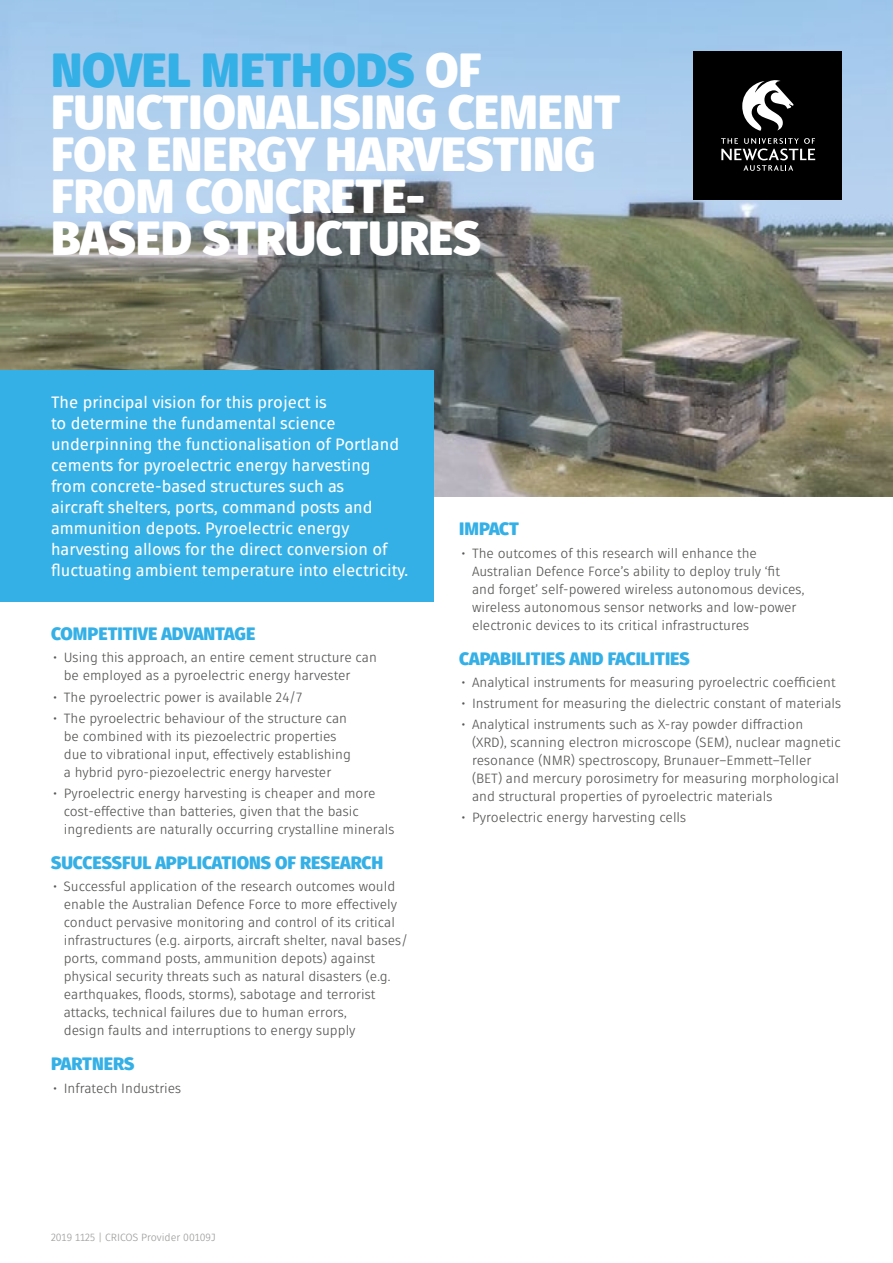
<style>
.page{position:relative;width:893px;height:1263px;background:#fff}
.page>*{position:absolute;margin:0;border:0;box-sizing:border-box;transform-origin:0 0}
.t1{font:900 48px/42px "Fuse V.2 Display";color:#fff}
.t2{font:900 18px "Fuse V.2 Display";color:#35b0e6}
.t3{font:16.5px/21px "Fuse V.2 Display";color:#fff}
.t4{font:13.5px/18px "Fuse V.2 Display";color:#575756}
.t5{font:10.5px "Fuse V.2 Display";color:#9d9d9c}
.s1{color:#35b0e6}
</style>
<div class="page">
<img style="left:0;top:0;width:893px;height:496px">
<div style="left:0;top:370px;width:434px;height:231px;background:#35b0e6"></div>
<div style="left:693px;top:51px;width:149px;height:149px;background:#000"></div>
<svg style="left:721px;top:138px;width:94px;height:33px"></svg>
<svg style="left:742px;top:80px;width:51px;height:51px"></svg>
<h1 class="t1" style="left:51px;top:49px;width:571px"><span class="s1">NOVEL METHODS</span> OF<br>FUNCTIONALISING CEMENT<br>FOR ENERGY HARVESTING<br>FROM CONCRETE-<br>BASED STRUCTURES</h1>
<p class="t3" style="left:51px;top:392px;width:359px">The principal vision for this project is<br>to determine the fundamental science underpinning the functionalisation of Portland cements for pyroelectric energy harvesting from concrete-based structures such as<br>aircraft shelters, ports, command posts and ammunition depots. Pyroelectric energy harvesting allows for the direct conversion of fluctuating ambient temperature into electricity.</p>
<h2 class="t2" style="left:51px;top:622px;width:206px">COMPETITIVE ADVANTAGE</h2>
<p class="t4" style="left:64px;top:649px;width:315px;text-indent:-11px">• Using this approach, an entire cement structure can be employed as a pyroelectric energy harvester</p>
<p class="t4" style="left:53px;top:688px;width:251px">• The pyroelectric power is available 24/7</p>
<p class="t4" style="left:64px;top:709px;width:289px;text-indent:-11px">• The pyroelectric behaviour of the structure can be combined with its piezoelectric properties due to vibrational input, effectively establishing a hybrid pyro-piezoelectric energy harvester</p>
<p class="t4" style="left:64px;top:784px;width:332px;text-indent:-11px">• Pyroelectric energy harvesting is cheaper and more cost-effective than batteries, given that the basic ingredients are naturally occurring crystalline minerals</p>
<h2 class="t2" style="left:51px;top:850px;width:334px">SUCCESSFUL APPLICATIONS OF RESEARCH</h2>
<p class="t4" style="left:64px;top:878px;width:346px;text-indent:-11px">• Successful application of the research outcomes would enable the Australian Defence Force to more effectively conduct pervasive monitoring and control of its critical infrastructures (e.g. airports, aircraft shelter, naval bases/ ports, command posts, ammunition depots) against physical security threats such as natural disasters (e.g. earthquakes, floods, storms), sabotage and terrorist attacks, technical failures due to human errors,<br>design faults and interruptions to energy supply</p>
<h2 class="t2" style="left:51px;top:1052px;width:85px">PARTNERS</h2>
<p class="t4" style="left:53px;top:1079px;width:130px">• Infratech Industries</p>
<h2 class="t2" style="left:459px;top:517px;width:61px">IMPACT</h2>
<p class="t4" style="left:472px;top:544px;width:334px;text-indent:-11px">• The outcomes of this research will enhance the Australian Defence Force’s ability to deploy truly ‘fit and forget’ self-powered wireless autonomous devices, wireless autonomous sensor networks and low-power electronic devices to its critical infrastructures</p>
<h2 class="t2" style="left:459px;top:646px;width:232px">CAPABILITIES AND FACILITIES</h2>
<p class="t4" style="left:461px;top:673px;width:376px">• Analytical instruments for measuring pyroelectric coefficient</p>
<p class="t4" style="left:461px;top:694px;width:381px">• Instrument for measuring the dielectric constant of materials</p>
<p class="t4" style="left:472px;top:716px;width:370px;text-indent:-11px">• Analytical instruments such as X-ray powder diffraction (XRD), scanning electron microscope (SEM), nuclear magnetic resonance (NMR) spectroscopy, Brunauer–Emmett–Teller (BET) and mercury porosimetry for measuring morphological and structural properties of pyroelectric materials</p>
<p class="t4" style="left:461px;top:809px;width:226px">• Pyroelectric energy harvesting cells</p>
<p class="t5" style="left:51px;top:1231px;width:166px">2019 1125 | CRICOS Provider 00109J</p>
</div>
